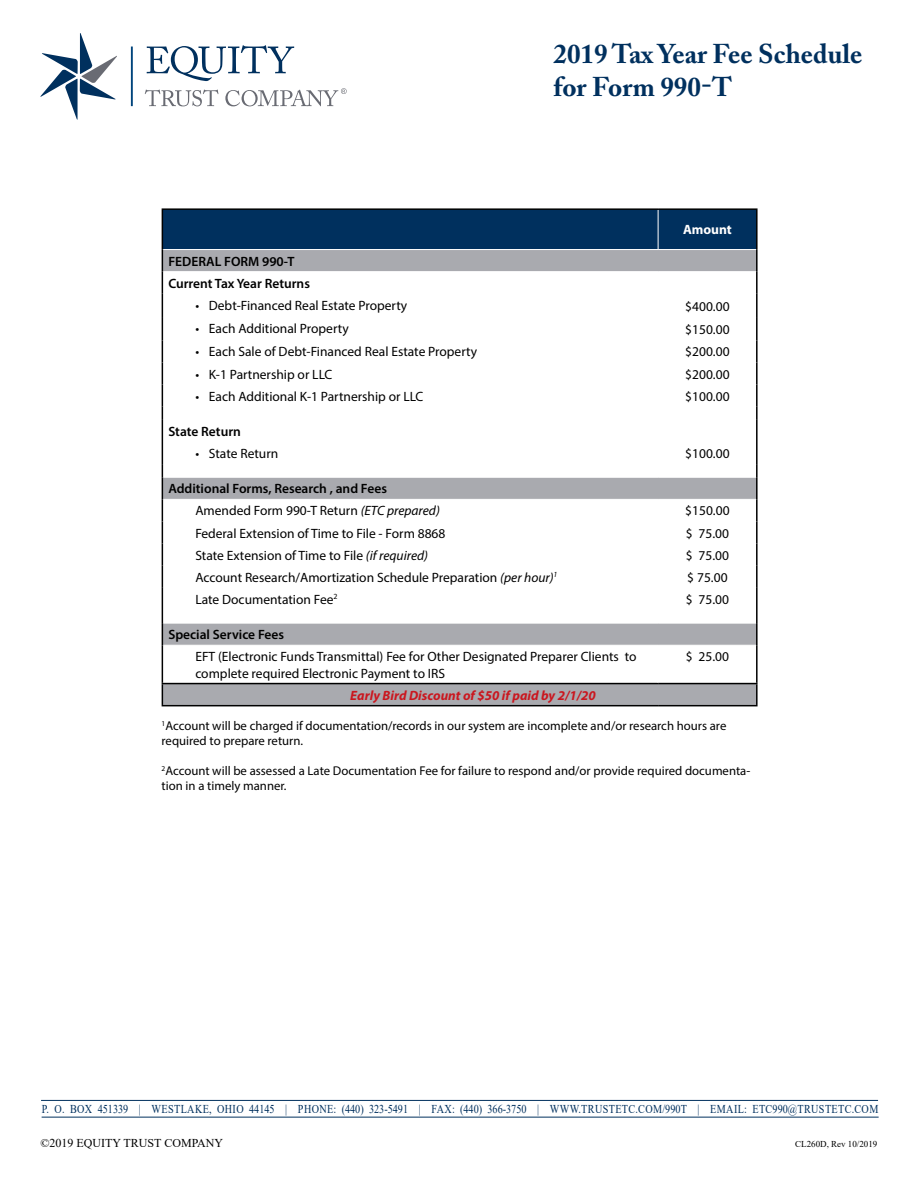
<style>
.page{position:relative;width:918px;height:1188px;background:#fff}
.page>*{position:absolute;margin:0;border:0;box-sizing:border-box;transform-origin:0 0}
.t1{font:700 27px/32.2px "Adobe Caslon Pro";color:#00305e}
.t2{font:13.5px/16.2px "Myriad Pro";color:#000}
.t3{font:600 13.5px/22.2px "Myriad Pro";color:#000}
.t4{font:italic 700 13.5px "Myriad Pro";color:#ca171f}
.t5{font:700 13.5px "Myriad Pro";color:#fff}
.t6{font:12.75px/15.3px "Myriad Pro";color:#000}
.t7{font:12px "Times New Roman";letter-spacing:.035em;color:#00305e;scale:.85 1}
.t8{font:12px "Times New Roman";color:#000}
.t9{font:9px "Times New Roman";color:#000}
.s1{font-weight:400}
.s2{font-weight:400;font-style:italic}
.s3{font-style:italic}
</style>
<div class="page">
<svg style="left:163px;top:646px;width:593px;height:59px"></svg>
<hr style="left:162px;top:683px;width:496px;height:1px;background:#000">
<hr style="left:658px;top:646px;width:1px;height:37px;background:#fff">
<hr style="left:658px;top:683px;width:100px;height:1px;background:#000">
<hr style="left:162px;top:208px;width:496px;height:2px;background:#000">
<hr style="left:658px;top:208px;width:100px;height:2px;background:#000">
<svg style="left:162px;top:209px;width:596px;height:436px"></svg>
<hr style="left:756px;top:623px;width:2px;height:22px;background:#000">
<hr style="left:162px;top:645px;width:1px;height:38px;background:#000">
<hr style="left:756px;top:645px;width:2px;height:38px;background:#000">
<svg style="left:162px;top:684px;width:1px;height:21px"></svg>
<hr style="left:756px;top:684px;width:2px;height:21px;background:#000">
<hr style="left:162px;top:705px;width:496px;height:1px;background:#000">
<hr style="left:658px;top:705px;width:100px;height:1px;background:#000">
<svg style="left:40px;top:33px;width:77px;height:87px"></svg>
<hr style="left:131px;top:47px;width:2px;height:59px;background:#00447c">
<svg style="left:147px;top:45px;width:147px;height:36px"></svg>
<svg style="left:145px;top:90px;width:73px;height:16px"></svg>
<svg style="left:225px;top:88px;width:122px;height:18px"></svg>
<hr style="left:42px;top:1117px;width:837px;height:1px;background:#00305e">
<hr style="left:41px;top:1100px;width:837px;height:1px;background:#00305e">
<h1 class="t1" style="left:554px;top:38px;width:310px">2019 Tax Year Fee Schedule for Form 990-T</h1>
<p class="t5" style="left:683px;top:221px;width:50px">Amount</p>
<p class="t3" style="left:168px;top:250px;width:143px">FEDERAL FORM 990-T<br>Current Tax Year Returns</p>
<p class="t2" style="left:195px;top:297px;width:213px">• Debt-Financed Real Estate Property</p>
<p class="t2" style="left:685px;top:298px;width:46px">$400.00</p>
<p class="t2" style="left:195px;top:320px;width:155px">• Each Additional Property</p>
<p class="t2" style="left:685px;top:322px;width:46px">$150.00</p>
<p class="t2" style="left:195px;top:344px;width:283px">• Each Sale of Debt-Financed Real Estate Property</p>
<p class="t2" style="left:685px;top:344px;width:46px">$200.00</p>
<p class="t2" style="left:195px;top:366px;width:138px">• K-1 Partnership or LLC</p>
<p class="t2" style="left:685px;top:366px;width:46px">$200.00</p>
<p class="t2" style="left:195px;top:388px;width:230px">• Each Additional K-1 Partnership or LLC</p>
<p class="t2" style="left:685px;top:388px;width:46px">$100.00</p>
<p class="t3" style="left:168px;top:420px;width:74px">State Return</p>
<p class="t2" style="left:195px;top:445px;width:84px">• State Return</p>
<p class="t2" style="left:685px;top:445px;width:46px">$100.00</p>
<p class="t3" style="left:195px;top:477px;width:246px;text-indent:-27px">Additional Forms, Research , and Fees<br><span class="s1">Amended Form 990-T Return</span> <span class="s2">(ETC prepared)</span></p>
<p class="t2" style="left:685px;top:503px;width:46px">$150.00</p>
<p class="t2" style="left:195px;top:525px;width:252px">Federal Extension of Time to File - Form 8868</p>
<p class="t2" style="left:686px;top:525px;width:45px">$ 75.00</p>
<p class="t2" style="left:195px;top:547px;width:234px">State Extension of Time to File <span class="s3">(if required)</span></p>
<p class="t2" style="left:686px;top:547px;width:45px">$ 75.00</p>
<p class="t2" style="left:195px;top:569px;width:364px">Account Research/Amortization Schedule Preparation <span class="s3">(per hour)</span><sup>1</sup></p>
<p class="t2" style="left:687px;top:569px;width:42px">$ 75.00</p>
<p class="t2" style="left:195px;top:591px;width:144px">Late Documentation Fee<sup>2</sup></p>
<p class="t2" style="left:686px;top:591px;width:45px">$ 75.00</p>
<p class="t3" style="left:168px;top:623px;width:117px">Special Service Fees</p>
<p class="t2" style="left:195px;top:649px;width:443px">EFT (Electronic Funds Transmittal) Fee for Other Designated Preparer Clients to complete required Electronic Payment to IRS</p>
<p class="t2" style="left:686px;top:649px;width:45px">$ 25.00</p>
<p class="t4" style="left:350px;top:686px;width:247px">Early Bird Discount of $50 if paid by 2/1/20</p>
<p class="t6" style="left:162px;top:718px;width:566px"><sup>1</sup>Account will be charged if documentation/records in our system are incomplete and/or research hours are required to prepare return.</p>
<p class="t6" style="left:162px;top:763px;width:590px"><sup>2</sup>Account will be assessed a Late Documentation Fee for failure to respond and/or provide required documenta&shy;tion in a timely manner.</p>
<p class="t7" style="left:42px;top:1100px;width:986px">P. O. BOX 451339 | WESTLAKE, OHIO 44145 | PHONE: (440) 323-5491 | FAX: (440) 366-3750 | WWW.TRUSTETC.COM/990T | EMAIL: ETC990@TRUSTETC.COM</p>
<p class="t8" style="left:40px;top:1134px;width:184px">©2019 EQUITY TRUST COMPANY</p>
<p class="t9" style="left:795px;top:1137px;width:84px">CL260D, Rev 10/2019</p>
</div>
